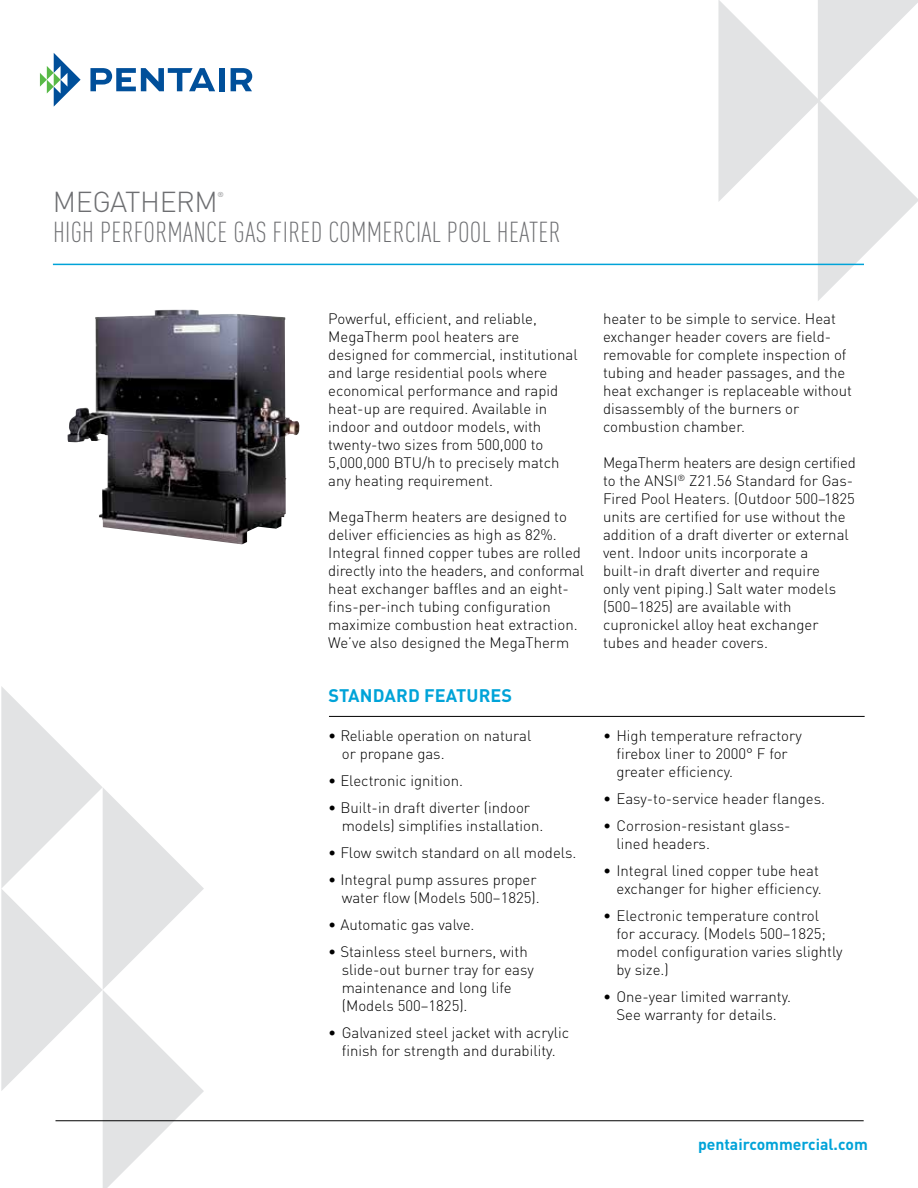
<style>
.page{position:relative;width:918px;height:1188px;background:#fff}
.page>*{position:absolute;margin:0;border:0;box-sizing:border-box;transform-origin:0 0}
.t1{font:300 condensed 28.5px "DIN Pro";letter-spacing:.01em;color:#6d6e71}
.t2{font:300 28.5px "DIN Pro";letter-spacing:-.015em;color:#6d6e71}
.t3{font:700 18px "DIN Pro";letter-spacing:.005em;color:#00a3d8}
.t4{font:700 15.75px "DIN Pro";color:#00a3d8}
.t5{font:300 15px/18px "DIN Pro";color:#000}
.t6{font:300 7.2px "DIN Pro";color:#6d6e71}
</style>
<div class="page">
<svg style="left:1px;top:686px;width:203px;height:502px"></svg>
<svg style="left:40px;top:53px;width:41px;height:54px"></svg>
<svg style="left:90px;top:68px;width:125px;height:23px"></svg>
<div style="left:219px;top:68px;width:5px;height:23px;background:#004f9a"></div>
<svg style="left:231px;top:68px;width:21px;height:23px"></svg>
<hr style="left:329px;top:716px;width:536px;height:1px;background:#000">
<svg style="left:718px;top:0;width:200px;height:301px"></svg>
<hr style="left:53px;top:264px;width:811px;height:1px;background:#00a3d8">
<hr style="left:56px;top:1120px;width:808px;height:1px;background:#000">
<img style="left:67px;top:310px;width:233px;height:234px">
<h1 class="t2" style="left:53px;top:180px;width:167px">MEGATHERM</h1>
<p class="t6" style="left:218px;top:189px;width:8px">®</p>
<h1 class="t1" style="left:53px;top:212px;width:509px">HIGH PERFORMANCE GAS FIRED COMMERCIAL POOL HEATER</h1>
<p class="t5" style="left:328px;top:308px;width:251px">Powerful, efficient, and reliable, MegaTherm pool heaters are designed for commercial, institutional and large residential pools where economical performance and rapid heat-up are required. Available in indoor and outdoor models, with twenty-two sizes from 500,000 to 5,000,000 BTU/h to precisely match any heating requirement.</p>
<p class="t5" style="left:328px;top:506px;width:257px">MegaTherm heaters are designed to deliver efficiencies as high as 82%.<br>Integral finned copper tubes are rolled directly into the headers, and conformal heat exchanger baffles and an eight&shy;fins-per-inch tubing configuration maximize combustion heat extraction.<br>We’ve also designed the MegaTherm</p>
<p class="t3" style="left:328px;top:681px;width:185px">STANDARD FEATURES</p>
<p class="t5" style="left:342px;top:725px;width:191px;text-indent:-14px">• Reliable operation on natural or propane gas.</p>
<p class="t5" style="left:328px;top:770px;width:136px">• Electronic ignition.</p>
<p class="t5" style="left:342px;top:797px;width:203px;text-indent:-14px">• Built-in draft diverter (indoor models) simplifies installation.</p>
<p class="t5" style="left:328px;top:842px;width:250px">• Flow switch standard on all models.</p>
<p class="t5" style="left:328px;top:869px;width:213px;text-align:right">• Integral pump assures proper water flow (Models 500–1825).</p>
<p class="t5" style="left:328px;top:914px;width:148px">• Automatic gas valve.</p>
<p class="t5" style="left:342px;top:941px;width:194px;text-indent:-14px">• Stainless steel burners, with slide-out burner tray for easy maintenance and long life (Models 500–1825).</p>
<p class="t5" style="left:328px;top:1022px;width:242px;text-align:center">• Galvanized steel jacket with acrylic finish for strength and durability.</p>
<p class="t5" style="left:603px;top:308px;width:251px">heater to be simple to service. Heat exchanger header covers are field&shy;removable for complete inspection of tubing and header passages, and the heat exchanger is replaceable without disassembly of the burners or combustion chamber.</p>
<p class="t5" style="left:603px;top:452px;width:254px">MegaTherm heaters are design certified to the ANSI<sup>®</sup> Z21.56 Standard for Gas-Fired Pool Heaters. (Outdoor 500–1825 units are certified for use without the addition of a draft diverter or external vent. Indoor units incorporate a built-in draft diverter and require<br>only vent piping.) Salt water models (500–1825) are available with cupronickel alloy heat exchanger tubes and header covers.</p>
<p class="t5" style="left:616px;top:725px;width:187px;text-indent:-14px">• High temperature refractory firebox liner to 2000° F for greater efficiency.</p>
<p class="t5" style="left:603px;top:788px;width:224px">• Easy-to-service header flanges.</p>
<p class="t5" style="left:616px;top:815px;width:176px;text-indent:-14px">• Corrosion-resistant glass&shy;lined headers.</p>
<p class="t5" style="left:603px;top:860px;width:220px;text-align:right">• Integral lined copper tube heat exchanger for higher efficiency.</p>
<p class="t5" style="left:616px;top:905px;width:227px;text-indent:-14px">• Electronic temperature control<br>for accuracy. (Models 500–1825; model configuration varies slightly by size.)</p>
<p class="t5" style="left:603px;top:986px;width:190px;text-align:center">• One-year limited warranty.<br>See warranty for details.</p>
<p class="t4" style="left:698px;top:1131px;width:171px">pentaircommercial.com</p>
</div>
